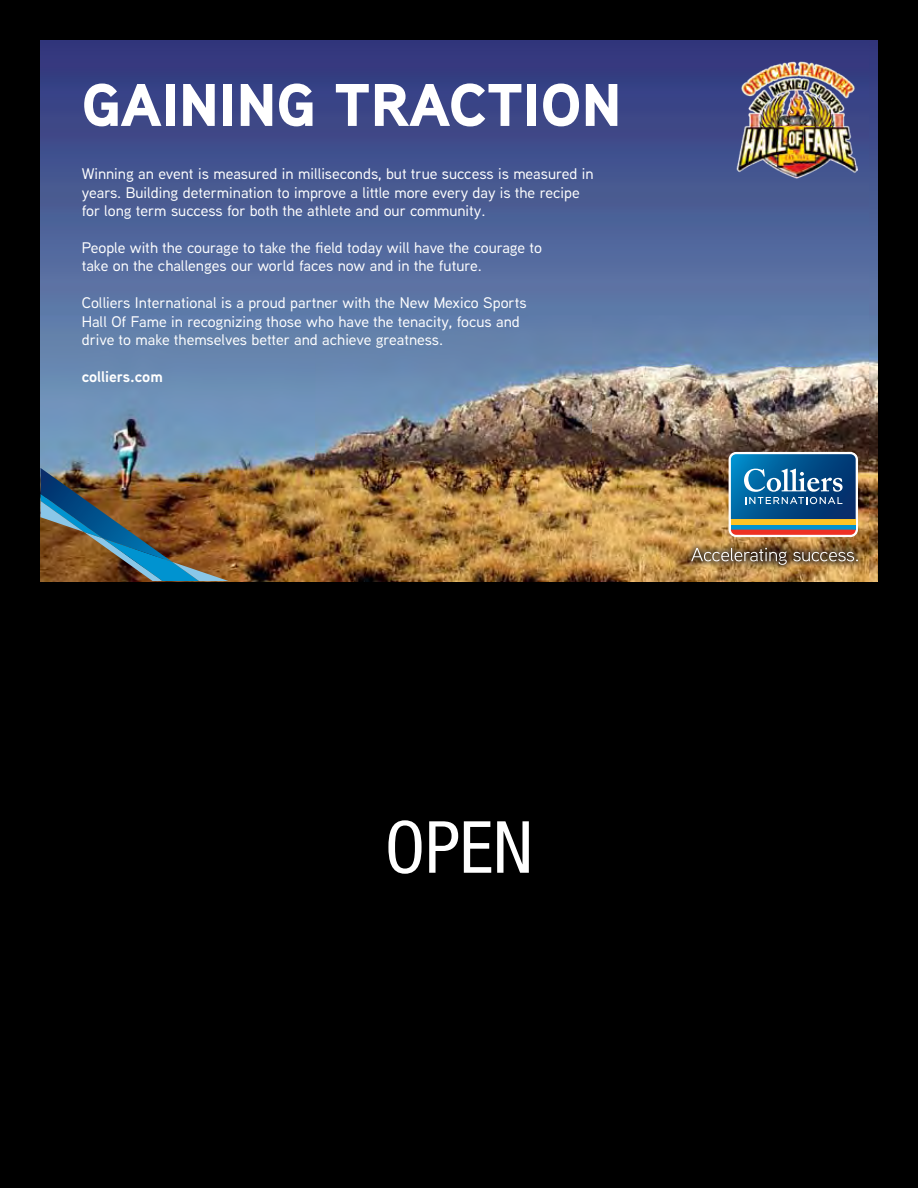
<style>
.page{position:relative;width:918px;height:1188px;background:#000}
.page>*{position:absolute;margin:0;border:0;box-sizing:border-box;transform-origin:0 0}
.t1{font:condensed 72px "Helvetica Neue LT Std";color:#fff}
.t2{font:900 60px "Aaux Next";color:#fff}
.t3{font:500 15.45px/18.5px "Aaux Next";color:#fff}
.t4{font:700 15.45px "Aaux Next";color:#fff}
</style>
<div class="page">
<img style="left:40px;top:41px;width:838px;height:540px">
<svg style="left:729px;top:452px;width:129px;height:85px;background:#4a7795"></svg>
<div style="left:684px;top:541px;width:181px;height:31px;background:#231f20;opacity:.75"></div>
<svg style="left:691px;top:548px;width:96px;height:17px;background:#867257"></svg>
<svg style="left:793px;top:552px;width:65px;height:9px"></svg>
<img style="left:40px;top:468px;width:189px;height:113px">
<img style="left:737px;top:60px;width:121px;height:119px">
<h2 class="t2" style="left:82px;top:62px;width:541px">GAINING TRACTION</h2>
<p class="t3" style="left:82px;top:164px;width:513px">Winning an event is measured in milliseconds, but true success is measured in years. Building determination to improve a little more every day is the recipe for long term success for both the athlete and our community.</p>
<p class="t3" style="left:82px;top:238px;width:462px">People with the courage to take the field today will have the courage to take on the challenges our world faces now and in the future.</p>
<p class="t3" style="left:82px;top:293px;width:446px">Colliers International is a proud partner with the New Mexico Sports<br>Hall Of Fame in recognizing those who have the tenacity, focus and drive to make themselves better and achieve greatness.</p>
<p class="t4" style="left:82px;top:366px;width:83px">colliers.com</p>
<h1 class="t1" style="left:385px;top:806px;width:150px">OPEN</h1>
</div>
